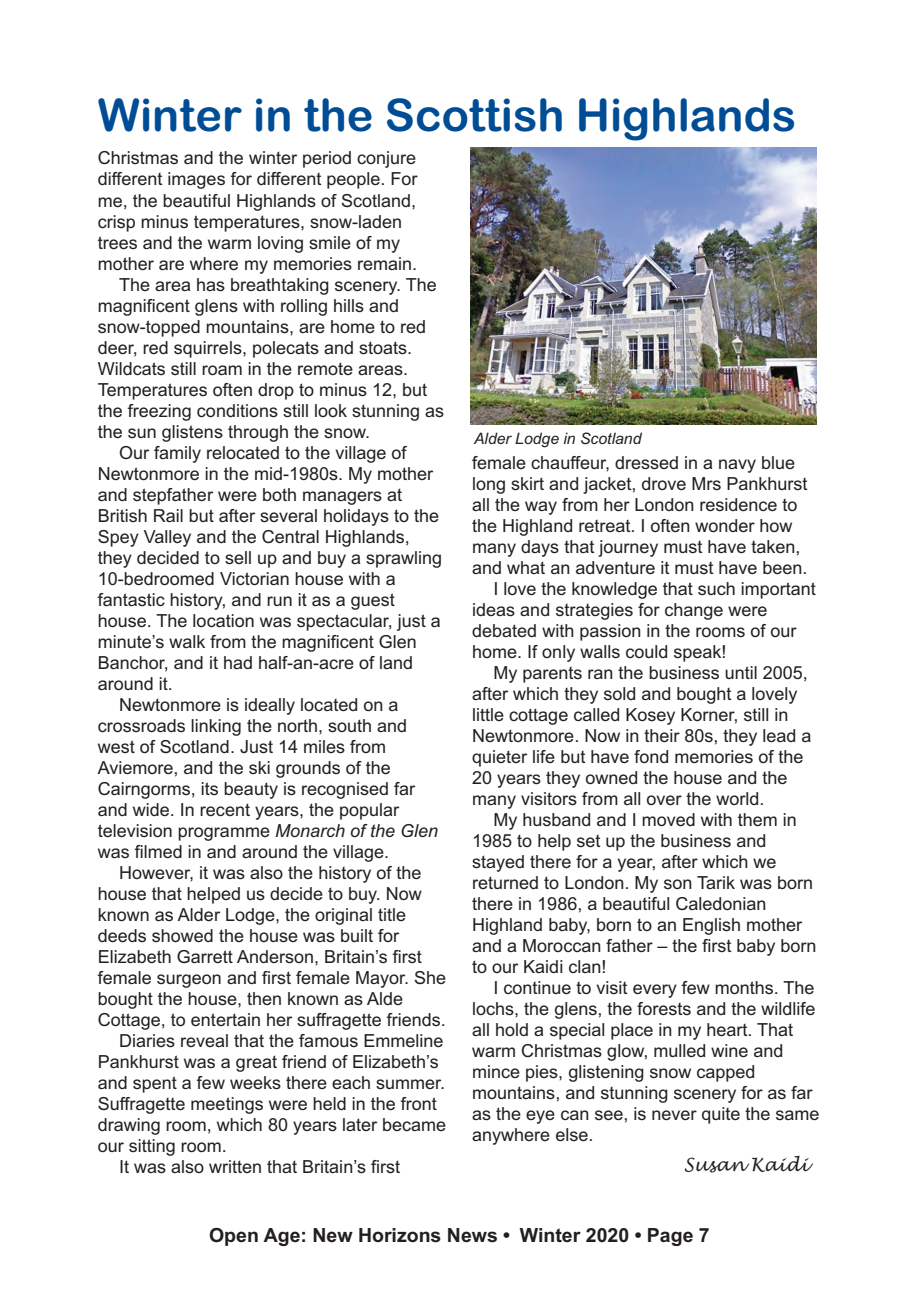
<style>
.page{position:relative;width:919px;height:1289px;background:#fff}
.page>*{position:absolute;margin:0;border:0;box-sizing:border-box;transform-origin:0 0}
.t1{font:45px "Arial Rounded MT Bold";color:#014d95}
.t2{font:700 19.5px "Arial";color:#231f20}
.t3{font:18px "Arial";color:#231f20}
.t4{font:italic 18px "Lucida Handwriting";color:#231f20}
.t5{font:italic 15.75px "Arial";color:#231f20}
.s1{font-style:italic}
</style>
<div class="page">
<img style="left:471px;top:147px;width:345px;height:277px">
<h1 class="t1" style="left:98px;top:89px;width:700px">Winter in the Scottish Highlands</h1>
<p class="t3" style="left:98px;top:148px;width:320px">Christmas and the winter period conjure</p>
<p class="t3" style="left:98px;top:169px;width:321px">different images for different people. For</p>
<p class="t3" style="left:98px;top:190px;width:320px">me, the beautiful Highlands of Scotland,</p>
<p class="t3" style="left:98px;top:211px;width:306px">crisp minus temperatures, snow-laden</p>
<p class="t3" style="left:98px;top:232px;width:304px">trees and the warm loving smile of my</p>
<p class="t3" style="left:98px;top:253px;width:321px">mother are where my memories remain.</p>
<p class="t3" style="left:119px;top:274px;width:319px">The area has breathtaking scenery. The</p>
<p class="t3" style="left:98px;top:295px;width:303px">magnificent glens with rolling hills and</p>
<p class="t3" style="left:98px;top:316px;width:330px">snow-topped mountains, are home to red</p>
<p class="t3" style="left:98px;top:337px;width:316px">deer, red squirrels, polecats and stoats.</p>
<p class="t3" style="left:98px;top:358px;width:312px">Wildcats still roam in the remote areas.</p>
<p class="t3" style="left:98px;top:379px;width:331px">Temperatures often drop to minus 12, but</p>
<p class="t3" style="left:98px;top:400px;width:348px">the freezing conditions still look stunning as</p>
<p class="t3" style="left:98px;top:421px;width:274px">the sun glistens through the snow.</p>
<p class="t3" style="left:119px;top:442px;width:289px">Our family relocated to the village of</p>
<p class="t3" style="left:98px;top:463px;width:337px">Newtonmore in the mid-1980s. My mother</p>
<p class="t3" style="left:98px;top:484px;width:306px">and stepfather were both managers at</p>
<p class="t3" style="left:98px;top:505px;width:343px">British Rail but after several holidays to the</p>
<p class="t3" style="left:98px;top:526px;width:313px">Spey Valley and the Central Highlands,</p>
<p class="t3" style="left:98px;top:547px;width:346px">they decided to sell up and buy a sprawling</p>
<p class="t3" style="left:98px;top:568px;width:299px">10-bedroomed Victorian house with a</p>
<p class="t3" style="left:98px;top:589px;width:298px">fantastic history, and run it as a guest</p>
<p class="t3" style="left:98px;top:610px;width:344px">house. The location was spectacular, just a</p>
<p class="t3" style="left:98px;top:631px;width:320px">minute’s walk from the magnificent Glen</p>
<p class="t3" style="left:98px;top:652px;width:317px">Banchor, and it had half-an-acre of land</p>
<p class="t3" style="left:98px;top:673px;width:77px">around it.</p>
<p class="t3" style="left:119px;top:694px;width:281px">Newtonmore is ideally located on a</p>
<p class="t3" style="left:98px;top:715px;width:311px">crossroads linking the north, south and</p>
<p class="t3" style="left:98px;top:736px;width:290px">west of Scotland. Just 14 miles from</p>
<p class="t3" style="left:98px;top:757px;width:294px">Aviemore, and the ski grounds of the</p>
<p class="t3" style="left:98px;top:778px;width:319px">Cairngorms, its beauty is recognised far</p>
<p class="t3" style="left:98px;top:799px;width:303px">and wide. In recent years, the popular</p>
<p class="t3" style="left:98px;top:820px;width:342px">television programme <span class="s1">Monarch of the Glen</span></p>
<p class="t3" style="left:98px;top:841px;width:293px">was filmed in and around the village.</p>
<p class="t3" style="left:119px;top:862px;width:304px">However, it was also the history of the</p>
<p class="t3" style="left:98px;top:883px;width:325px">house that helped us decide to buy. Now</p>
<p class="t3" style="left:98px;top:904px;width:310px">known as Alder Lodge, the original title</p>
<p class="t3" style="left:98px;top:925px;width:303px">deeds showed the house was built for</p>
<p class="t3" style="left:98px;top:946px;width:325px">Elizabeth Garrett Anderson, Britain’s first</p>
<p class="t3" style="left:98px;top:967px;width:350px">female surgeon and first female Mayor. She</p>
<p class="t3" style="left:98px;top:988px;width:307px">bought the house, then known as Alde</p>
<p class="t3" style="left:98px;top:1009px;width:349px">Cottage, to entertain her suffragette friends.</p>
<p class="t3" style="left:119px;top:1030px;width:326px">Diaries reveal that the famous Emmeline</p>
<p class="t3" style="left:98px;top:1051px;width:342px">Pankhurst was a great friend of Elizabeth’s</p>
<p class="t3" style="left:98px;top:1072px;width:349px">and spent a few weeks there each summer.</p>
<p class="t3" style="left:98px;top:1093px;width:340px">Suffragette meetings were held in the front</p>
<p class="t3" style="left:98px;top:1114px;width:350px">drawing room, which 80 years later became</p>
<p class="t3" style="left:98px;top:1135px;width:131px">our sitting room.</p>
<p class="t3" style="left:119px;top:1156px;width:282px">It was also written that Britain’s first</p>
<p class="t5" style="left:474px;top:429px;width:169px">Alder Lodge in Scotland</p>
<p class="t3" style="left:472px;top:452px;width:324px">female chauffeur, dressed in a navy blue</p>
<p class="t3" style="left:472px;top:473px;width:337px">long skirt and jacket, drove Mrs Pankhurst</p>
<p class="t3" style="left:472px;top:494px;width:327px">all the way from her London residence to</p>
<p class="t3" style="left:472px;top:515px;width:322px">the Highland retreat. I often wonder how</p>
<p class="t3" style="left:472px;top:536px;width:330px">many days that journey must have taken,</p>
<p class="t3" style="left:472px;top:557px;width:337px">and what an adventure it must have been.</p>
<p class="t3" style="left:493px;top:578px;width:324px">I love the knowledge that such important</p>
<p class="t3" style="left:472px;top:599px;width:297px">ideas and strategies for change were</p>
<p class="t3" style="left:472px;top:620px;width:326px">debated with passion in the rooms of our</p>
<p class="t3" style="left:472px;top:641px;width:256px">home. If only walls could speak!</p>
<p class="t3" style="left:493px;top:662px;width:316px">My parents ran the business until 2005,</p>
<p class="t3" style="left:472px;top:683px;width:327px">after which they sold and bought a lovely</p>
<p class="t3" style="left:472px;top:704px;width:318px">little cottage called Kosey Korner, still in</p>
<p class="t3" style="left:472px;top:725px;width:341px">Newtonmore. Now in their 80s, they lead a</p>
<p class="t3" style="left:472px;top:746px;width:333px">quieter life but have fond memories of the</p>
<p class="t3" style="left:472px;top:767px;width:317px">20 years they owned the house and the</p>
<p class="t3" style="left:472px;top:788px;width:294px">many visitors from all over the world.</p>
<p class="t3" style="left:493px;top:809px;width:305px">My husband and I moved with them in</p>
<p class="t3" style="left:472px;top:830px;width:296px">1985 to help set up the business and</p>
<p class="t3" style="left:472px;top:851px;width:306px">stayed there for a year, after which we</p>
<p class="t3" style="left:472px;top:872px;width:342px">returned to London. My son Tarik was born</p>
<p class="t3" style="left:472px;top:893px;width:296px">there in 1986, a beautiful Caledonian</p>
<p class="t3" style="left:472px;top:914px;width:331px">Highland baby, born to an English mother</p>
<p class="t3" style="left:472px;top:935px;width:346px">and a Moroccan father – the first baby born</p>
<p class="t3" style="left:472px;top:956px;width:136px">to our Kaidi clan!</p>
<p class="t3" style="left:493px;top:977px;width:322px">I continue to visit every few months. The</p>
<p class="t3" style="left:472px;top:998px;width:345px">lochs, the glens, the forests and the wildlife</p>
<p class="t3" style="left:472px;top:1019px;width:322px">all hold a special place in my heart. That</p>
<p class="t3" style="left:472px;top:1040px;width:313px">warm Christmas glow, mulled wine and</p>
<p class="t3" style="left:472px;top:1061px;width:285px">mince pies, glistening snow capped</p>
<p class="t3" style="left:472px;top:1082px;width:342px">mountains, and stunning scenery for as far</p>
<p class="t3" style="left:472px;top:1103px;width:349px">as the eye can see, is never quite the same</p>
<p class="t3" style="left:472px;top:1124px;width:123px">anywhere else.</p>
<p class="t4" style="left:683px;top:1154px;width:126px">Susan Kaidi</p>
<p class="t2" style="left:209px;top:1224px;width:502px">Open Age: New Horizons News • Winter 2020 • Page 7</p>
</div>
